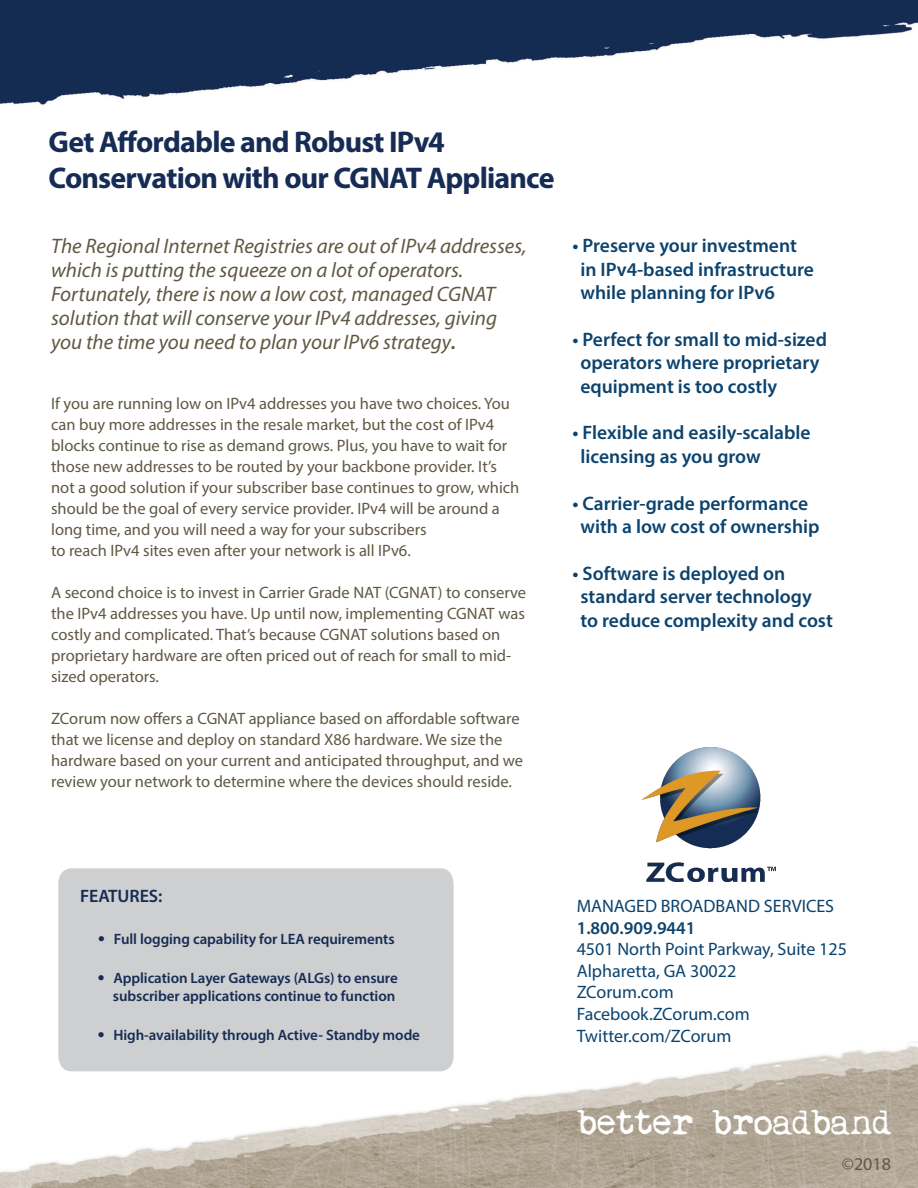
<style>
.page{position:relative;width:918px;height:1188px;background:#fff}
.page>*{position:absolute;margin:0;border:0;box-sizing:border-box;transform-origin:0 0}
.t1{font:36px "My Underwood";color:#fff}
.t2{font:700 30px "Myriad Pro";letter-spacing:-.03em;color:#162c54}
.body_text{font:italic 21px/24px "Myriad Pro";color:#605844}
.t3{font:600 19.5px/23.4px "Myriad Pro";color:#0c436e}
.t4{font:18px "Myriad Pro";color:#0c436e}
.t5{font:600 18px "Myriad Pro";color:#0c436e}
.t6{font:600 18px "Myriad Pro";letter-spacing:-.005em;color:#162c54}
.t7{font:18px "Myriad Pro";color:#605844}
.body_text-2{font:16.5px/21px "Myriad Pro";color:#605844}
.t8{font:600 15px "Myriad Pro";letter-spacing:-.005em;color:#162c54}
.s1{font-weight:600}
</style>
<div class="page">
<img style="left:0;top:0;width:918px;height:1188px">
<div style="left:58px;top:868px;width:396px;height:203px;background:#cecfd1"></div>
<img style="left:642px;top:747px;width:135px;height:134px">
<p class="t2" style="left:49px;top:122px;width:398px">Get Affordable and Robust IPv4</p>
<p class="t2" style="left:49px;top:158px;width:507px">Conservation with our CGNAT Appliance</p>
<p class="body_text" style="left:51px;top:234px;width:477px">The Regional Internet Registries are out of IPv4 addresses, which is putting the squeeze on a lot of operators.<br>Fortunately, there is now a low cost, managed CGNAT solution that will conserve your IPv4 addresses, giving you the time you need to plan your IPv6 strategy<span class="s1">.</span></p>
<p class="body_text-2" style="left:51px;top:393px;width:470px">If you are running low on IPv4 addresses you have two choices. You can buy more addresses in the resale market, but the cost of IPv4 blocks continue to rise as demand grows. Plus, you have to wait for those new addresses to be routed by your backbone provider. It’s not a good solution if your subscriber base continues to grow, which should be the goal of every service provider. IPv4 will be around a long time, and you will need a way for your subscribers</p>
<p class="body_text-2" style="left:51px;top:540px;width:361px">to reach IPv4 sites even after your network is all IPv6.</p>
<p class="body_text-2" style="left:51px;top:582px;width:477px">A second choice is to invest in Carrier Grade NAT (CGNAT) to conserve the IPv4 addresses you have. Up until now, implementing CGNAT was costly and complicated. That’s because CGNAT solutions based on proprietary hardware are often priced out of reach for small to mid&shy;sized operators.</p>
<p class="body_text-2" style="left:51px;top:708px;width:474px">ZCorum now offers a CGNAT appliance based on affordable software that we license and deploy on standard X86 hardware. We size the hardware based on your current and anticipated throughput, and we review your network to determine where the devices should reside.</p>
<p class="t3" style="left:580px;top:233px;width:235px;text-indent:-8px">• Preserve your investment in IPv4-based infrastructure while planning for IPv6</p>
<p class="t3" style="left:580px;top:327px;width:248px;text-indent:-8px">• Perfect for small to mid-sized operators where proprietary equipment is too costly</p>
<p class="t3" style="left:580px;top:421px;width:232px;text-indent:-8px">• Flexible and easily-scalable licensing as you grow</p>
<p class="t3" style="left:572px;top:491px;width:249px;text-align:center">• Carrier-grade performance with a low cost of ownership</p>
<p class="t3" style="left:580px;top:561px;width:254px;text-indent:-8px">• Software is deployed on standard server technology to reduce complexity and cost</p>
<p class="t6" style="left:80px;top:884px;width:84px">FEATURES:</p>
<p class="t8" style="left:98px;top:929px;width:298px">● Full logging capability for LEA requirements</p>
<p class="t8" style="left:98px;top:968px;width:302px">● Application Layer Gateways (ALGs) to ensure</p>
<p class="t8" style="left:113px;top:986px;width:284px">subscriber applications continue to function</p>
<p class="t8" style="left:98px;top:1025px;width:324px">● High-availability through Active- Standby mode</p>
<p class="t4" style="left:577px;top:895px;width:259px">MANAGED BROADBAND SERVICES</p>
<p class="t5" style="left:577px;top:916px;width:120px">1.800.909.9441</p>
<p class="t4" style="left:577px;top:938px;width:272px">4501 North Point Parkway, Suite 125</p>
<p class="t4" style="left:577px;top:960px;width:161px">Alpharetta, GA 30022</p>
<p class="t4" style="left:577px;top:981px;width:99px">ZCorum.com</p>
<p class="t4" style="left:577px;top:1003px;width:175px">Facebook.ZCorum.com</p>
<p class="t4" style="left:577px;top:1025px;width:156px">Twitter.com/ZCorum</p>
<p class="t1" style="left:577px;top:1100px;width:316px">better broadband</p>
<p class="t7" style="left:842px;top:1153px;width:51px">©2018</p>
</div>
